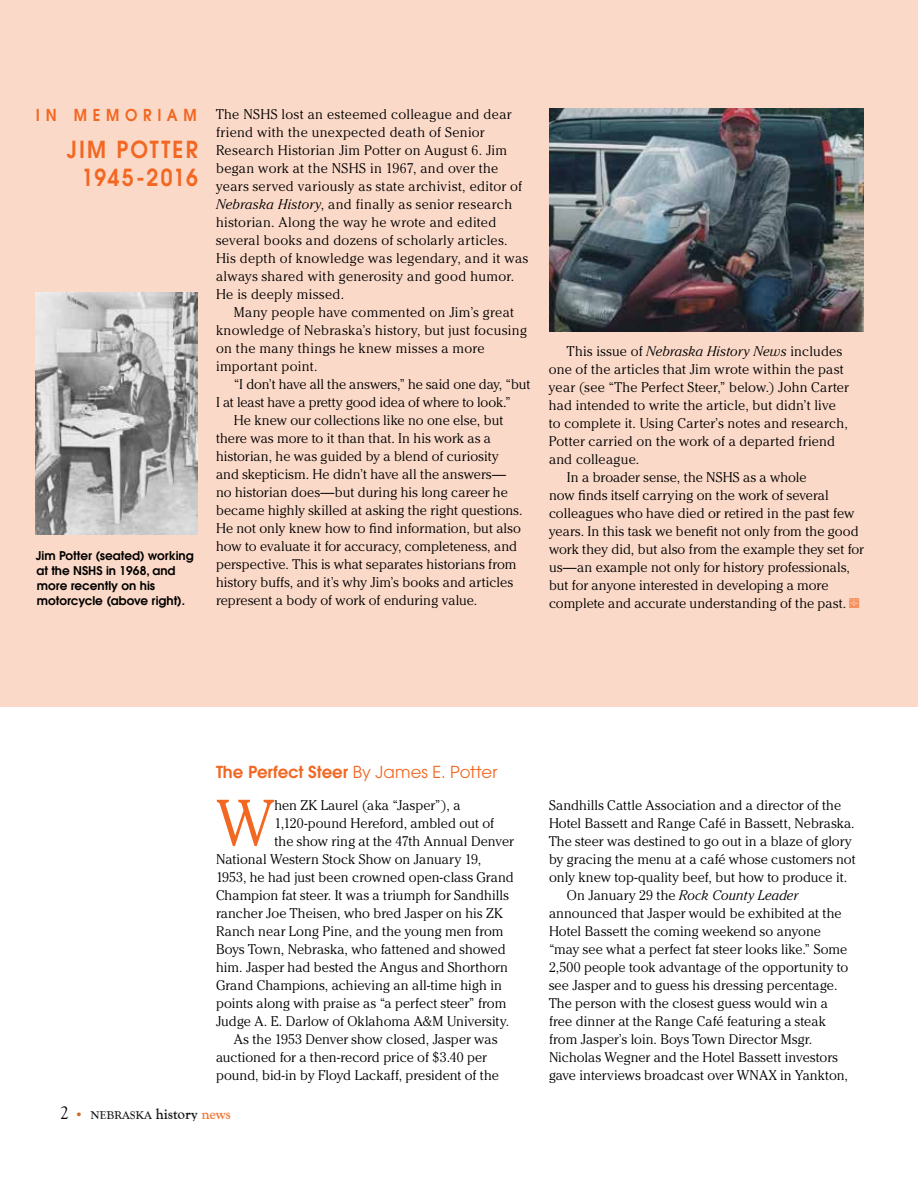
<style>
.page{position:relative;width:918px;height:1188px;background:#fff}
.page>*{position:absolute;margin:0;border:0;box-sizing:border-box;transform-origin:0 0}
.t1{font:300 65.1px "Cheltenham";color:#f26722}
.t2{font:600 23.4px/28.7px "Avant Garde";letter-spacing:.105em;color:#f26722;text-align:right;scale:.9 1}
.t3{font:600 16.5px "Avant Garde";color:#f26722}
.t4{font:600 16.35px "Avant Garde";letter-spacing:.385em;color:#f26722;scale:.9 1}
.t5{font:300 13.95px/18px "Cheltenham";letter-spacing:.005em;color:#000}
.t6{font:300 13.95px/18px "Cheltenham";letter-spacing:.025em;color:#000}
.t7{font:300 13.95px "Cheltenham";letter-spacing:-.015em;color:#000}
.t8{font:italic 300 13.95px "Cheltenham";letter-spacing:.005em;color:#000}
.t9{font:600 12px/15px "Avant Garde";color:#000}
.t10{font:11.55px "Goudy Handtooled Com";color:#000}
.s1{font-style:italic}
.s2{font-weight:400}
.s3{font-family:"Goudy";font-size:18px}
.s4{font-size:13.5px;color:#d06729}
.s5{font-size:15px}
.s6{font-size:15px;color:#f26722}
.s7{font-style:normal}
</style>
<div class="page">
<div style="left:0;top:0;width:918px;height:707px;background:#fbd9c8"></div>
<img style="left:549px;top:108px;width:315px;height:224px">
<img style="left:36px;top:293px;width:162px;height:242px">
<p class="t4" style="left:36px;top:104px;width:180px">IN MEMORIAM</p>
<h2 class="t2" style="left:67px;top:134px;width:147px">JIM POTTER<br>1945-2016</h2>
<p class="t9" style="left:36px;top:548px;width:159px">Jim Potter (seated) working at the NSHS in 1968, and more recently on his motorcycle (above right).</p>
<p class="t6" style="left:216px;top:105px;width:314px">The NSHS lost an esteemed colleague and dear friend with the unexpected death of Senior Research Historian Jim Potter on August 6. Jim began work at the NSHS in 1967, and over the years served variously as state archivist, editor of <span class="s1">Nebraska History</span>, and finally as senior research historian. Along the way he wrote and edited several books and dozens of scholarly articles.<br>His depth of knowledge was legendary, and it was always shared with generosity and good humor.<br>He is deeply missed.</p>
<p class="t5" style="left:216px;top:303px;width:312px;text-indent:18px">Many people have commented on Jim’s great knowledge of Nebraska’s history, but just focusing on the many things he knew misses a more important point.</p>
<p class="t7" style="left:234px;top:376px;width:298px">“I don’t have all the answers,” he said one day, “but</p>
<p class="t5" style="left:216px;top:393px;width:296px">I at least have a pretty good idea of where to look.”</p>
<p class="t5" style="left:234px;top:411px;width:271px">He knew our collections like no one else, but</p>
<p class="t5" style="left:216px;top:429px;width:276px">there was more to it than that. In his work as a</p>
<p class="t5" style="left:216px;top:447px;width:284px">historian, he was guided by a blend of curiosity</p>
<p class="t5" style="left:216px;top:465px;width:291px">and skepticism. He didn’t have all the answers—</p>
<p class="t5" style="left:216px;top:483px;width:293px">no historian does—but during his long career he</p>
<p class="t5" style="left:216px;top:501px;width:308px">became highly skilled at asking the right questions.</p>
<p class="t5" style="left:216px;top:519px;width:307px">He not only knew how to find information, but also</p>
<p class="t5" style="left:216px;top:537px;width:303px">how to evaluate it for accuracy, completeness, and</p>
<p class="t5" style="left:216px;top:555px;width:302px">perspective. This is what separates historians from</p>
<p class="t5" style="left:216px;top:573px;width:299px">history buffs, and it’s why Jim’s books and articles</p>
<p class="t5" style="left:216px;top:591px;width:263px">represent a body of work of enduring value.</p>
<p class="t5" style="left:567px;top:342px;width:277px">This issue of <span class="s1">Nebraska History News</span> includes</p>
<p class="t5" style="left:549px;top:360px;width:296px">one of the articles that Jim wrote within the past</p>
<p class="t5" style="left:549px;top:378px;width:301px">year (see “The Perfect Steer,” below.) John Carter</p>
<p class="t5" style="left:549px;top:396px;width:288px">had intended to write the article, but didn’t live</p>
<p class="t5" style="left:549px;top:414px;width:300px">to complete it. Using Carter’s notes and research,</p>
<p class="t5" style="left:549px;top:432px;width:288px">Potter carried on the work of a departed friend</p>
<p class="t5" style="left:549px;top:450px;width:92px">and colleague.</p>
<p class="t5" style="left:567px;top:468px;width:241px">In a broader sense, the NSHS as a whole</p>
<p class="t5" style="left:549px;top:486px;width:281px">now finds itself carrying on the work of several</p>
<p class="t5" style="left:549px;top:504px;width:307px">colleagues who have died or retired in the past few</p>
<p class="t5" style="left:549px;top:522px;width:311px">years. In this task we benefit not only from the good</p>
<p class="t5" style="left:549px;top:540px;width:316px">work they did, but also from the example they set for</p>
<p class="t5" style="left:549px;top:558px;width:303px">us—an example not only for history professionals,</p>
<p class="t5" style="left:549px;top:576px;width:281px">but for anyone interested in developing a more</p>
<p class="t5" style="left:549px;top:594px;width:299px">complete and accurate understanding of the past.</p>
<p class="t3" style="left:216px;top:761px;width:283px">The Perfect Steer <span class="s2">By James E. Potter</span></p>
<h1 class="t1" style="left:216px;top:785px;width:60px">W</h1>
<p class="t5" style="left:274px;top:796px;width:188px">hen ZK Laurel (aka “Jasper”), a</p>
<p class="t5" style="left:274px;top:814px;width:221px">1,120-pound Hereford, ambled out of</p>
<p class="t5" style="left:274px;top:832px;width:241px">the show ring at the 47th Annual Denver</p>
<p class="t5" style="left:216px;top:850px;width:267px">National Western Stock Show on January 19,</p>
<p class="t5" style="left:216px;top:868px;width:299px">1953, he had just been crowned open-class Grand</p>
<p class="t5" style="left:216px;top:886px;width:294px">Champion fat steer. It was a triumph for Sandhills</p>
<p class="t5" style="left:216px;top:904px;width:288px">rancher Joe Theisen, who bred Jasper on his ZK</p>
<p class="t5" style="left:216px;top:922px;width:289px">Ranch near Long Pine, and the young men from</p>
<p class="t5" style="left:216px;top:940px;width:291px">Boys Town, Nebraska, who fattened and showed</p>
<p class="t5" style="left:216px;top:958px;width:294px">him. Jasper had bested the Angus and Shorthorn</p>
<p class="t5" style="left:216px;top:976px;width:288px">Grand Champions, achieving an all-time high in</p>
<p class="t5" style="left:216px;top:994px;width:292px">points along with praise as “a perfect steer” from</p>
<p class="t5" style="left:216px;top:1012px;width:295px">Judge A. E. Darlow of Oklahoma A&amp;M University.</p>
<p class="t5" style="left:234px;top:1030px;width:265px">As the 1953 Denver show closed, Jasper was</p>
<p class="t5" style="left:216px;top:1048px;width:272px">auctioned for a then-record price of $3.40 per</p>
<p class="t5" style="left:216px;top:1066px;width:285px">pound, bid-in by Floyd Lackaff, president of the</p>
<p class="t10" style="left:60px;top:1108px;width:172px"><span class="s3">2</span> <span class="s4">•</span> NEBRASKA <span class="s5">history</span> <span class="s6">news</span></p>
<p class="t5" style="left:549px;top:797px;width:294px">Sandhills Cattle Association and a director of the</p>
<p class="t5" style="left:549px;top:815px;width:307px">Hotel Bassett and Range Café in Bassett, Nebraska.</p>
<p class="t5" style="left:549px;top:833px;width:304px">The steer was destined to go out in a blaze of glory</p>
<p class="t5" style="left:549px;top:851px;width:308px">by gracing the menu at a café whose customers not</p>
<p class="t5" style="left:549px;top:869px;width:300px">only knew top-quality beef, but how to produce it.</p>
<p class="t8" style="left:567px;top:888px;width:233px"><span class="s7">On January 29 the</span> Rock County Leader</p>
<p class="t5" style="left:549px;top:905px;width:294px">announced that Jasper would be exhibited at the</p>
<p class="t5" style="left:549px;top:922px;width:273px">Hotel Bassett the coming weekend so anyone</p>
<p class="t5" style="left:549px;top:940px;width:300px">“may see what a perfect fat steer looks like.” Some</p>
<p class="t5" style="left:549px;top:958px;width:301px">2,500 people took advantage of the opportunity to</p>
<p class="t5" style="left:549px;top:976px;width:290px">see Jasper and to guess his dressing percentage.</p>
<p class="t5" style="left:549px;top:994px;width:280px">The person with the closest guess would win a</p>
<p class="t5" style="left:549px;top:1012px;width:278px">free dinner at the Range Café featuring a steak</p>
<p class="t5" style="left:549px;top:1030px;width:265px">from Jasper’s loin. Boys Town Director Msgr.</p>
<p class="t5" style="left:549px;top:1048px;width:290px">Nicholas Wegner and the Hotel Bassett investors</p>
<p class="t5" style="left:549px;top:1066px;width:301px">gave interviews broadcast over WNAX in Yankton,</p>
</div>
